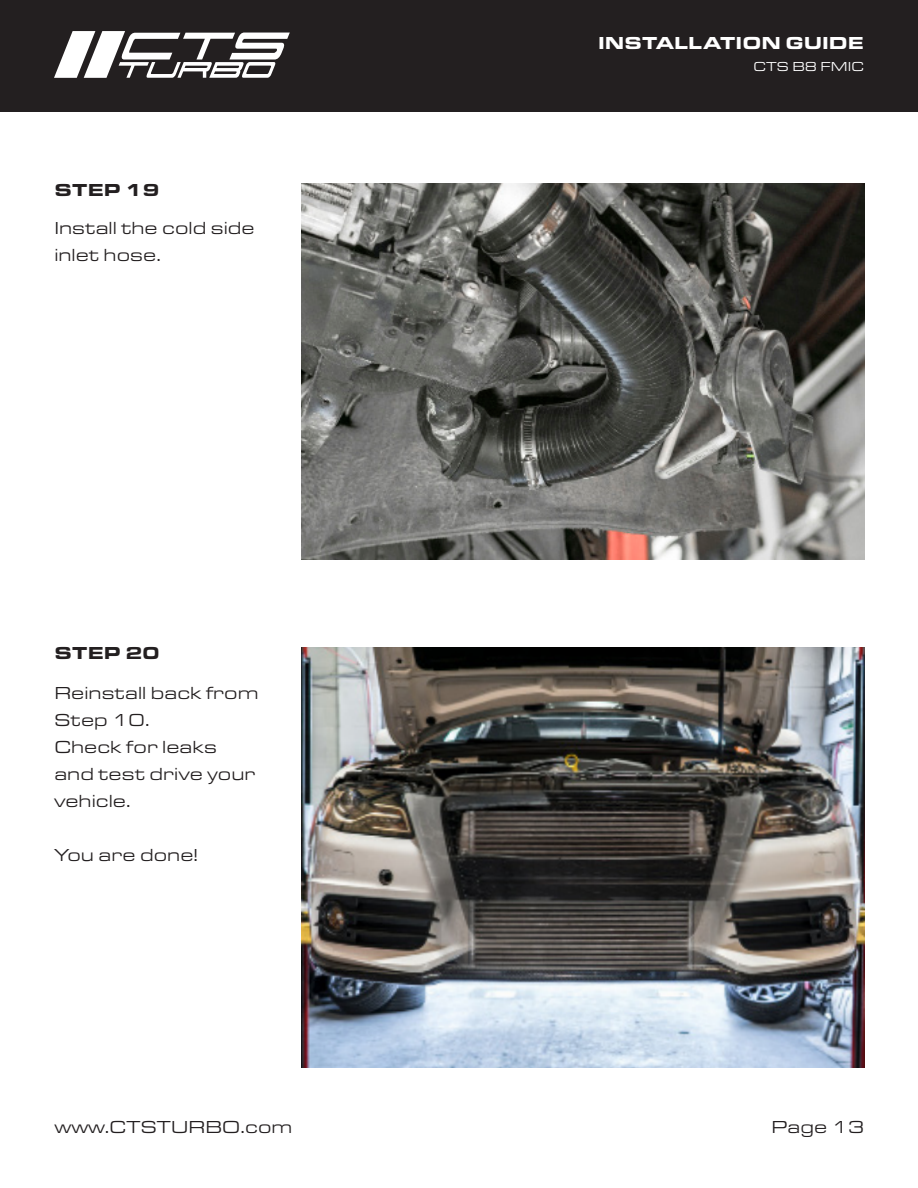
<style>
.page{position:relative;width:918px;height:1188px;background:#fff}
.page>*{position:absolute;margin:0;border:0;box-sizing:border-box;transform-origin:0 0}
.t1{font:18px/27px "Eurostile Ext";color:#231f20}
.t2{font:900 18px "Eurostile Ext";color:#fff}
.t3{font:900 18px "Eurostile Ext";letter-spacing:.005em;color:#231f20}
.t4{font:13.5px "Eurostile Ext";color:#fff}
</style>
<div class="page">
<div style="left:1px;top:0;width:917px;height:112px;background:#231f20"></div>
<svg style="left:54px;top:31px;width:236px;height:47px"></svg>
<img style="left:301px;top:184px;width:563px;height:376px">
<img style="left:301px;top:647px;width:563px;height:420px">
<p class="t2" style="left:598px;top:29px;width:267px">INSTALLATION GUIDE</p>
<p class="t3" style="left:54px;top:176px;width:107px">STEP 19</p>
<p class="t1" style="left:54px;top:214px;width:202px">Install the cold side inlet hose.</p>
<p class="t3" style="left:54px;top:640px;width:107px">STEP 20</p>
<p class="t1" style="left:54px;top:679px;width:206px">Reinstall back from<br>Step 10.</p>
<p class="t1" style="left:54px;top:733px;width:202px">Check for leaks and test drive your vehicle.</p>
<p class="t1" style="left:54px;top:841px;width:146px">You are done!</p>
<p class="t4" style="left:754px;top:58px;width:112px">CTS B8 FMIC</p>
<p class="t1" style="left:54px;top:1113px;width:240px">www.CTSTURBO.com</p>
<p class="t1" style="left:771px;top:1113px;width:94px">Page 13</p>
</div>
